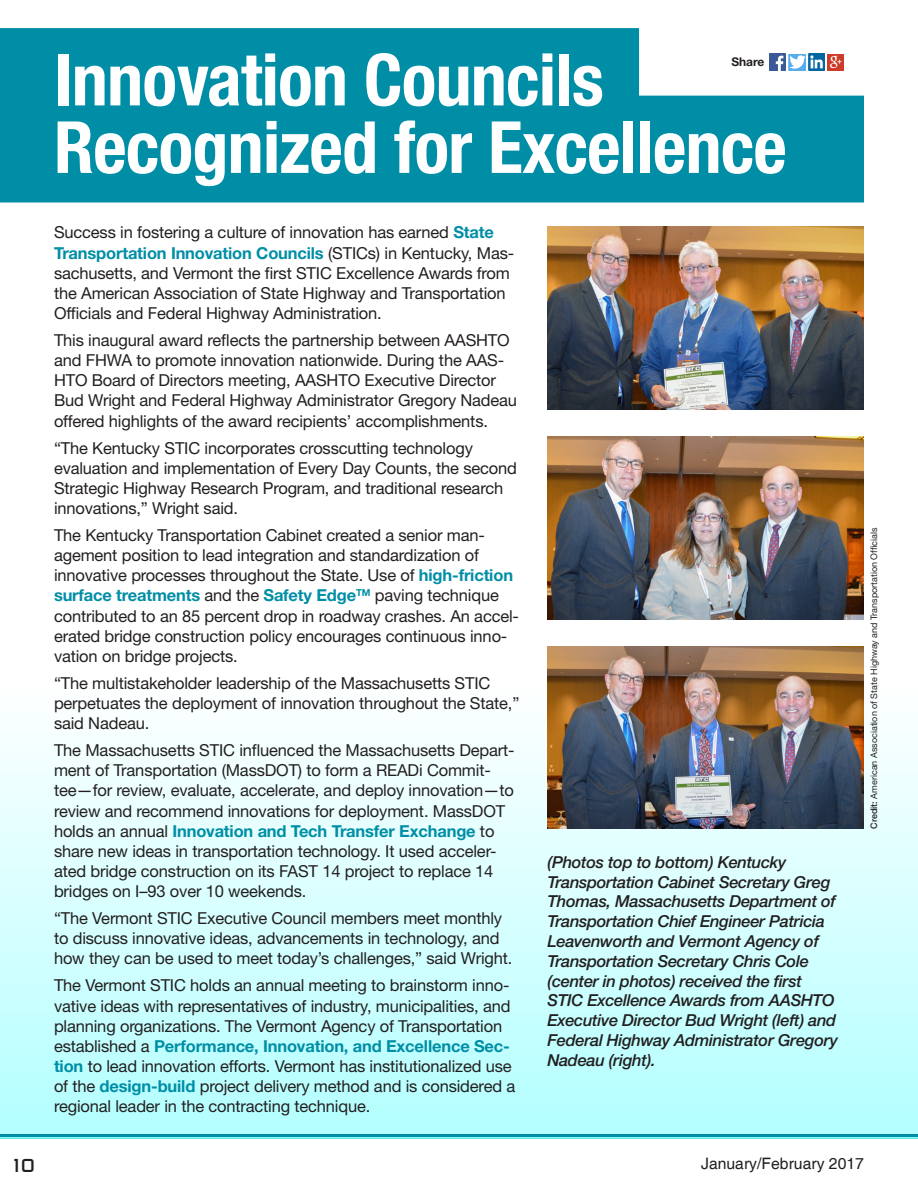
<style>
.page{position:relative;width:918px;height:1188px;background:#fff}
.page>*{position:absolute;margin:0;border:0;box-sizing:border-box;transform-origin:0 0}
.Headline{font:700 condensed 72px/67.5px "Helvetica Neue LT Std";letter-spacing:-.01em;color:#fff}
.t1{font:27px "Cals Caps";color:#231f20}
.Body-Copy{font:16.5px/20.1px "Helvetica Neue LT Std";letter-spacing:-.01em;color:#231f20}
.Photo_Captions{font:italic 500 16.5px/19.8px "Helvetica Neue LT Std";letter-spacing:-.02em;color:#231f20}
.t2{font:15.75px "Helvetica";color:#231f20}
.t3{font:700 12px "Helvetica Neue LT Std";color:#231f20}
.t4{font:9px "Helvetica Neue LT Std";color:#231f20}
.s1{font-weight:700;color:#008ea6}
.s2{font-weight:500}
</style>
<div class="page">
<div style="left:0;top:687px;width:918px;height:451px;background:linear-gradient(to bottom,#feffff,#b2ffff)"></div>
<hr style="left:0;top:1134px;width:918px;height:4px;background:#008ea6">
<hr style="left:0;top:1137px;width:918px;height:1px;background:#7fffff">
<svg style="left:0;top:28px;width:864px;height:174px;background:#1898ae"></svg>
<img style="left:548px;top:227px;width:316px;height:182px">
<img style="left:548px;top:436px;width:316px;height:183px">
<img style="left:548px;top:646px;width:316px;height:183px">
<img style="left:770px;top:54px;width:16px;height:16px">
<img style="left:789px;top:54px;width:16px;height:16px">
<img style="left:808px;top:54px;width:17px;height:16px">
<img style="left:828px;top:54px;width:16px;height:16px">
<h1 class="Headline" style="left:54px;top:45px;width:734px">Innovation Councils<br>Recognized for Excellence</h1>
<p class="t3" style="left:731px;top:54px;width:35px">Share</p>
<p class="Body-Copy" style="left:54px;top:222px;width:462px">Success in fostering a culture of innovation has earned <span class="s1">State Transportation Innovation Councils</span> (STICs) in Kentucky, Mas&shy;sachusetts, and Vermont the first STIC Excellence Awards from the American Association of State Highway and Transportation Officials and Federal Highway Administration.</p>
<p class="Body-Copy" style="left:54px;top:330px;width:465px">This inaugural award reflects the partnership between AASHTO and FHWA to promote innovation nationwide. During the AAS-HTO Board of Directors meeting, AASHTO Executive Director Bud Wright and Federal Highway Administrator Gregory Nadeau offered highlights of the award recipients’ accomplishments.</p>
<p class="Body-Copy" style="left:54px;top:437px;width:464px">“The Kentucky STIC incorporates crosscutting technology evaluation and implementation of Every Day Counts, the second Strategic Highway Research Program, and traditional research innovations,” Wright said.</p>
<p class="Body-Copy" style="left:54px;top:525px;width:467px">The Kentucky Transportation Cabinet created a senior man&shy;agement position to lead integration and standardization of innovative processes throughout the State. Use of <span class="s1">high-friction surface treatments</span> and the <span class="s1">Safety Edge</span><sup>TM</sup> paving technique contributed to an 85 percent drop in roadway crashes. An accel&shy;erated bridge construction policy encourages continuous inno&shy;vation on bridge projects.</p>
<p class="Body-Copy" style="left:54px;top:673px;width:467px">“The multistakeholder leadership of the Massachusetts STIC perpetuates the deployment of innovation throughout the State,” said Nadeau.</p>
<p class="Body-Copy" style="left:54px;top:740px;width:462px">The Massachusetts STIC influenced the Massachusetts Depart&shy;ment of Transportation (MassDOT) to form a READi Commit&shy;tee—for review, evaluate, accelerate, and deploy innovation—to review and recommend innovations for deployment. MassDOT holds an annual <span class="s1">Innovation and Tech Transfer Exchange</span> to share new ideas in transportation technology. It used acceler&shy;ated bridge construction on its FAST 14 project to replace 14 bridges on I–93 over 10 weekends.</p>
<p class="Body-Copy" style="left:54px;top:908px;width:460px">“The Vermont STIC Executive Council members meet monthly to discuss innovative ideas, advancements in technology, and how they can be used to meet today’s challenges,” said Wright.</p>
<p class="Body-Copy" style="left:54px;top:975px;width:463px">The Vermont STIC holds an annual meeting to brainstorm inno&shy;vative ideas with representatives of industry, municipalities, and planning organizations. The Vermont Agency of Transportation established a <span class="s1">Performance, Innovation, and Excellence Sec&shy;tion</span> to lead innovation efforts. Vermont has institutionalized use of the <span class="s1">design-build</span> project delivery method and is considered a regional leader in the contracting technique.</p>
<p class="Photo_Captions" style="left:548px;top:852px;width:292px">(Photos top to bottom) Kentucky Transportation Cabinet Secretary Greg Thomas, Massachusetts Department of Transportation Chief Engineer Patricia Leavenworth and Vermont Agency of Transportation Secretary Chris Cole (center in photos) received the first STIC Excellence Awards from AASHTO Executive Director Bud Wright (left) and Federal Highway Administrator Gregory Nadeau (right).</p>
<p class="t4" style="left:869px;top:829px;width:303px;rotate:-90deg"><span class="s2">Credit:</span> American Association of State Highway and Transportation Officials</p>
<h2 class="t1" style="left:12px;top:1151px;width:24px">10</h2>
<p class="t2" style="left:701px;top:1154px;width:164px">January/February 2017</p>
</div>
